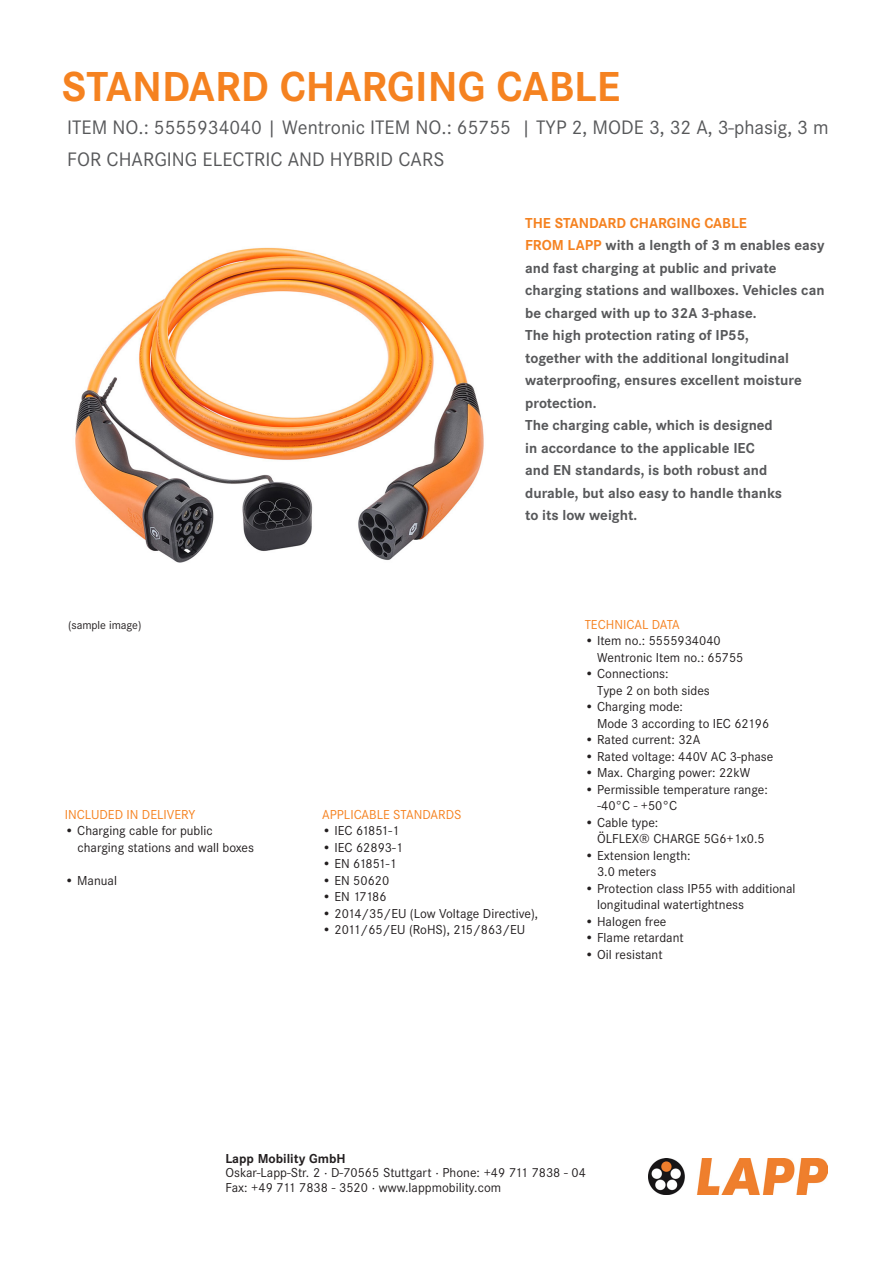
<style>
.page{position:relative;width:893px;height:1263px;background:#fff}
.page>*{position:absolute;margin:0;border:0;box-sizing:border-box;transform-origin:0 0}
._9_11_copy_Einzug_Liste_fl{font:700 43.5px "Corporate STOT";color:#f58220}
._9_11_copy_Einzug_Liste_fl-2{font:20.25px/32.1px "Corporate STOT";color:#57585a}
._9_11_copy_fl{font:700 15px/22.5px "Corporate STOT";color:#57585a}
._9_11_copy_fl-2{font:700 15px "Corporate STOT";color:#f58220}
._9_11_copy_fl-3{font:13.5px/16.5px "Corporate STOT";color:#231f20}
._9_11_sub_orange_fl{font:13.5px "Corporate STOT";color:#f58220}
.t1{font:700 13.5px "Corporate STOT";color:#231f20}
._9_11_copy_fl-4{font:13.5px "Corporate STOT";letter-spacing:-.025em;color:#231f20}
._9_11_sub_orange_fl-2{font:12px "Corporate STOT";color:#231f20}
.s1{color:#f58220}
</style>
<div class="page">
<img style="left:75px;top:247px;width:409px;height:316px">
<img style="left:648px;top:1158px;width:179px;height:37px">
<p class="_9_11_copy_Einzug_Liste_fl" style="left:62px;top:62px;width:560px">STANDARD CHARGING CABLE</p>
<p class="_9_11_copy_Einzug_Liste_fl-2" style="left:67px;top:111px;width:763px">ITEM NO.: 5555934040 | Wentronic ITEM NO.: 65755 | TYP 2, MODE 3, 32 A, 3-phasig, 3 m<br>FOR CHARGING ELECTRIC AND HYBRID CARS</p>
<p class="_9_11_sub_orange_fl-2" style="left:68px;top:618px;width:75px">(sample image)</p>
<p class="_9_11_sub_orange_fl" style="left:65px;top:806px;width:132px">INCLUDED IN DELIVERY</p>
<p class="_9_11_copy_fl-3" style="left:65px;top:822px;width:149px">• Charging cable for public</p>
<p class="_9_11_copy_fl-3" style="left:78px;top:839px;width:178px">charging stations and wall boxes</p>
<p class="_9_11_copy_fl-3" style="left:65px;top:872px;width:54px">• Manual</p>
<p class="_9_11_copy_fl-2" style="left:525px;top:214px;width:223px">THE STANDARD CHARGING CABLE</p>
<p class="_9_11_copy_fl" style="left:525px;top:234px;width:301px"><span class="s1">FROM LAPP</span> with a length of 3 m enables easy and fast charging at public and private</p>
<p class="_9_11_copy_fl" style="left:525px;top:279px;width:301px">charging stations and wallboxes. Vehicles can be charged with up to 32A 3-phase.</p>
<p class="_9_11_copy_fl" style="left:525px;top:324px;width:225px">The high protection rating of IP55,</p>
<p class="_9_11_copy_fl" style="left:525px;top:347px;width:265px">together with the additional longitudinal</p>
<p class="_9_11_copy_fl" style="left:525px;top:369px;width:278px">waterproofing, ensures excellent moisture</p>
<p class="_9_11_copy_fl" style="left:525px;top:392px;width:73px">protection.</p>
<p class="_9_11_copy_fl" style="left:525px;top:414px;width:249px">The charging cable, which is designed</p>
<p class="_9_11_copy_fl" style="left:525px;top:437px;width:231px">in accordance to the applicable IEC</p>
<p class="_9_11_copy_fl" style="left:525px;top:459px;width:244px">and EN standards, is both robust and</p>
<p class="_9_11_copy_fl" style="left:525px;top:482px;width:258px">durable, but also easy to handle thanks</p>
<p class="_9_11_copy_fl" style="left:525px;top:504px;width:114px">to its low weight.</p>
<p class="_9_11_sub_orange_fl" style="left:322px;top:806px;width:141px">APPLICABLE STANDARDS</p>
<p class="_9_11_copy_fl-4" style="left:322px;top:823px;width:79px">• IEC 61851-1</p>
<p class="_9_11_copy_fl-3" style="left:322px;top:839px;width:82px">• IEC 62893-1</p>
<p class="_9_11_copy_fl-3" style="left:322px;top:855px;width:76px">• EN 61851-1</p>
<p class="_9_11_copy_fl-3" style="left:322px;top:872px;width:69px">• EN 50620</p>
<p class="_9_11_copy_fl-3" style="left:322px;top:888px;width:66px">• EN 17186</p>
<p class="_9_11_copy_fl-3" style="left:322px;top:905px;width:217px">• 2014/35/EU (Low Voltage Directive),</p>
<p class="_9_11_copy_fl-3" style="left:322px;top:921px;width:205px">• 2011/65/EU (RoHS), 215/863/EU</p>
<p class="_9_11_sub_orange_fl" style="left:585px;top:617px;width:97px">TECHNICAL DATA</p>
<p class="_9_11_copy_fl-3" style="left:597px;top:633px;width:148px;text-indent:-12px">• Item no.: 5555934040<br>Wentronic Item no.: 65755</p>
<p class="_9_11_copy_fl-3" style="left:597px;top:665px;width:114px;text-indent:-12px">• Connections:<br>Type 2 on both sides</p>
<p class="_9_11_copy_fl-3" style="left:597px;top:698px;width:174px;text-indent:-12px">• Charging mode:<br>Mode 3 according to IEC 62196</p>
<p class="_9_11_copy_fl-3" style="left:585px;top:731px;width:117px">• Rated current: 32A</p>
<p class="_9_11_copy_fl-3" style="left:585px;top:748px;width:190px">• Rated voltage: 440V AC 3-phase</p>
<p class="_9_11_copy_fl-3" style="left:585px;top:764px;width:167px">• Max. Charging power: 22kW</p>
<p class="_9_11_copy_fl-3" style="left:597px;top:781px;width:172px;text-indent:-13px">• Permissible temperature range: -40°C - +50°C</p>
<p class="_9_11_copy_fl-3" style="left:597px;top:814px;width:169px;text-indent:-12px">• Cable type:<br>ÖLFLEX® CHARGE 5G6+1x0.5</p>
<p class="_9_11_copy_fl-3" style="left:597px;top:847px;width:95px;text-indent:-12px">• Extension length:<br>3.0 meters</p>
<p class="_9_11_copy_fl-3" style="left:597px;top:880px;width:200px;text-indent:-12px">• Protection class IP55 with additional longitudinal watertightness</p>
<p class="_9_11_copy_fl-3" style="left:585px;top:913px;width:83px">• Halogen free</p>
<p class="_9_11_copy_fl-3" style="left:585px;top:929px;width:101px">• Flame retardant</p>
<p class="_9_11_copy_fl-3" style="left:585px;top:946px;width:79px">• Oil resistant</p>
<p class="t1" style="left:225px;top:1151px;width:122px">Lapp Mobility GmbH</p>
<p class="_9_11_copy_fl-3" style="left:225px;top:1165px;width:362px">Oskar-Lapp-Str. 2 · D-70565 Stuttgart · Phone: +49 711 7838 - 04</p>
<p class="_9_11_copy_fl-3" style="left:225px;top:1179px;width:277px">Fax: +49 711 7838 - 3520 · www.lappmobility.com</p>
</div>
